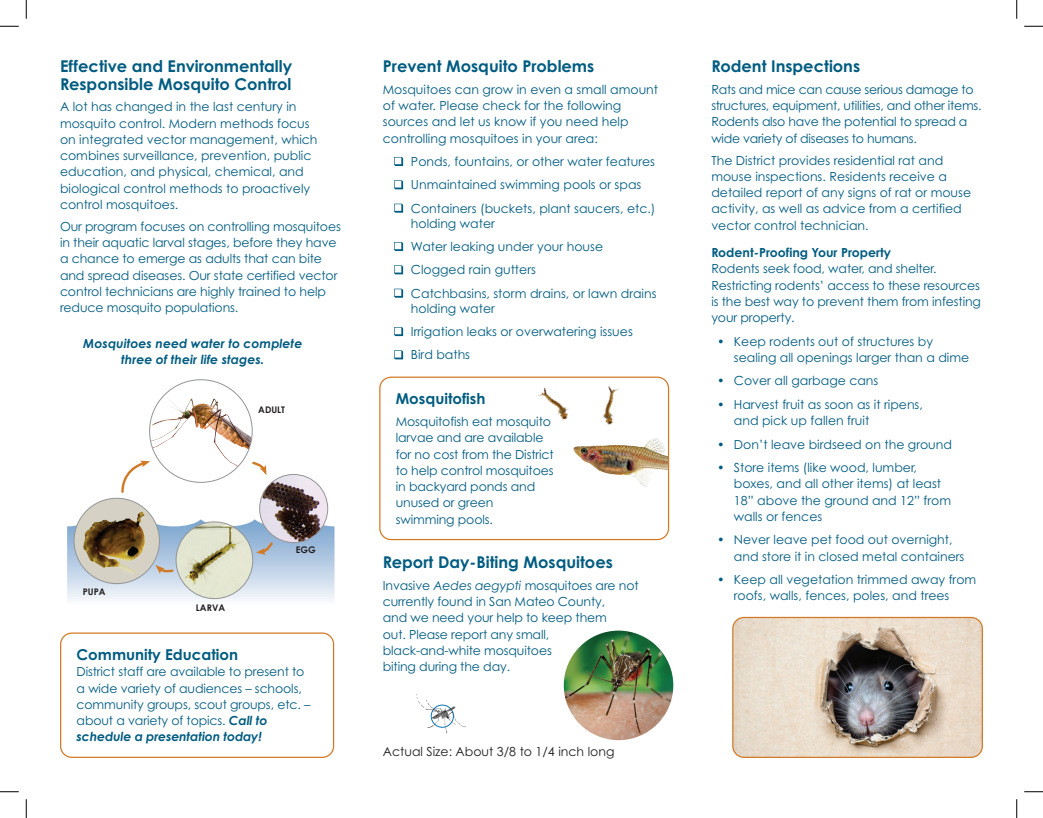
<style>
.page{position:relative;width:1043px;height:818px;background:#fff}
.page>*{position:absolute;margin:0;border:0;box-sizing:border-box;transform-origin:0 0}
.t1{font:700 16.25px/17.5px "Century Gothic Pro";color:#005c81}
.t2{font:700 15px "Century Gothic Pro";color:#005c81}
.t3{font:12.5px/16.2px "Century Gothic Pro";color:#005c81}
.t4{font:12.5px/16.2px "Century Gothic Pro";letter-spacing:-.02em;color:#005c81}
.t5{font:italic 700 12.5px/16.2px "Century Gothic Pro";color:#005c81;text-align:center}
.t6{font:12.5px "Century Gothic Pro";color:#231f20}
.t7{font:700 12.5px "Century Gothic Pro";color:#005c81}
.t8{font:700 9.12px "Century Gothic";color:#231f20}
.s1{font-weight:700;font-style:italic}
.s2{font-style:italic}
</style>
<div class="page">
<div style="left:379px;top:376px;width:290px;height:164px;border:1px solid #d27926;border-radius:11px"></div>
<img style="left:734px;top:618px;width:248px;height:139px">
<div style="left:732px;top:616px;width:250px;height:142px;border:1px solid #d27926;border-radius:11px"></div>
<img style="left:150px;top:394px;width:102px;height:81px">
<div style="left:74px;top:498px;width:85px;height:85px;background:#d5d2c5;border-radius:50%"></div>
<img style="left:80px;top:508px;width:67px;height:11px">
<img style="left:260px;top:474px;width:68px;height:68px;border-radius:34px">
<div style="left:259px;top:474px;width:69px;height:69px;border:1px solid #939598;border-radius:50%"></div>
<svg style="left:251px;top:460px;width:16px;height:15px"></svg>
<svg style="left:67px;top:519px;width:267px;height:121px"></svg>
<svg style="left:121px;top:460px;width:29px;height:33px"></svg>
<img style="left:537px;top:387px;width:31px;height:33px">
<img style="left:602px;top:386px;width:17px;height:39px">
<img style="left:573px;top:438px;width:94px;height:49px">
<img style="left:564px;top:630px;width:109px;height:110px;border-radius:55px">
<svg style="left:394px;top:157px;width:9px;height:9px"></svg>
<svg style="left:394px;top:180px;width:9px;height:9px"></svg>
<svg style="left:394px;top:204px;width:9px;height:9px"></svg>
<svg style="left:394px;top:242px;width:9px;height:9px"></svg>
<svg style="left:394px;top:265px;width:9px;height:9px"></svg>
<svg style="left:394px;top:289px;width:9px;height:9px"></svg>
<svg style="left:394px;top:327px;width:9px;height:9px"></svg>
<svg style="left:394px;top:350px;width:9px;height:9px"></svg>
<div style="left:60px;top:632px;width:274px;height:126px;border:1px solid #d27926;border-radius:11px"></div>
<div style="left:416px;top:692px;width:51px;height:42px;background:#231f20;opacity:.75"></div>
<svg style="left:0;top:25px;width:19px;height:2px"></svg>
<svg style="left:1024px;top:25px;width:18px;height:2px"></svg>
<svg style="left:0;top:791px;width:19px;height:1px"></svg>
<svg style="left:1024px;top:791px;width:18px;height:1px"></svg>
<svg style="left:25px;top:0;width:2px;height:19px"></svg>
<svg style="left:25px;top:799px;width:2px;height:19px"></svg>
<svg style="left:1016px;top:0;width:1px;height:19px"></svg>
<svg style="left:1016px;top:799px;width:1px;height:19px"></svg>
<h1 class="t1" style="left:60px;top:57px;width:234px">Effective and Environmentally<br>Responsible Mosquito Control</h1>
<p class="t3" style="left:60px;top:99px;width:259px">A lot has changed in the last century in mosquito control. Modern methods focus on integrated vector management, which combines surveillance, prevention, public education, and physical, chemical, and biological control methods to proactively control mosquitoes.</p>
<p class="t3" style="left:60px;top:218px;width:282px">Our program focuses on controlling mosquitoes in their aquatic larval stages, before they have a chance to emerge as adults that can bite and spread diseases. Our state certified vector control technicians are highly trained to help reduce mosquito populations.</p>
<p class="t5" style="left:83px;top:335px;width:220px">Mosquitoes need water to complete three of their life stages.</p>
<p class="t8" style="left:83px;top:585px;width:24px">PUPA</p>
<p class="t8" style="left:258px;top:404px;width:28px">ADULT</p>
<p class="t8" style="left:196px;top:602px;width:31px">LARVA</p>
<p class="t8" style="left:296px;top:544px;width:22px">EGG</p>
<p class="t2" style="left:77px;top:645px;width:163px">Community Education</p>
<p class="t3" style="left:77px;top:663px;width:235px">District staff are available to present to a wide variety of audiences – schools, community groups, scout groups, etc. – about a variety of topics. <span class="s1">Call to schedule a presentation today!</span></p>
<h1 class="t1" style="left:383px;top:57px;width:213px">Prevent Mosquito Problems</h1>
<p class="t3" style="left:383px;top:81px;width:277px">Mosquitoes can grow in even a small amount of water. Please check for the following sources and let us know if you need help controlling mosquitoes in your area:</p>
<p class="t3" style="left:411px;top:150px;width:246px;line-height:23.4px">Ponds, fountains, or other water features<br>Unmaintained swimming pools or spas<br>Containers (buckets, plant saucers, etc.)</p>
<p class="t3" style="left:411px;top:211px;width:247px;line-height:23.4px">holding water<br>Water leaking under your house<br>Clogged rain gutters<br>Catchbasins, storm drains, or lawn drains</p>
<p class="t3" style="left:411px;top:296px;width:223px;line-height:23.4px">holding water<br>Irrigation leaks or overwatering issues<br>Bird baths</p>
<p class="t2" style="left:396px;top:389px;width:91px">Mosquitofish</p>
<p class="t3" style="left:396px;top:413px;width:159px">Mosquitofish eat mosquito larvae and are available for no cost from the District to help control mosquitoes in backyard ponds and unused or green swimming pools.</p>
<h1 class="t1" style="left:383px;top:553px;width:232px">Report Day-Biting Mosquitoes</h1>
<p class="t3" style="left:383px;top:577px;width:257px">Invasive <span class="s2">Aedes aegypti</span> mosquitoes are not currently found in San Mateo County,<br>and we need your help to keep them<br>out. Please report any small, black-and-white mosquitoes<br>biting during the day.</p>
<p class="t6" style="left:383px;top:744px;width:233px">Actual Size: About 3/8 to 1/4 inch long</p>
<h1 class="t1" style="left:711px;top:57px;width:150px">Rodent Inspections</h1>
<p class="t4" style="left:711px;top:81px;width:272px">Rats and mice can cause serious damage to structures, equipment, utilities, and other items.<br>Rodents also have the potential to spread a wide variety of diseases to humans.</p>
<p class="t3" style="left:711px;top:152px;width:261px">The District provides residential rat and mouse inspections. Residents receive a detailed report of any signs of rat or mouse activity, as well as advice from a certified vector control technician.</p>
<p class="t7" style="left:711px;top:245px;width:181px">Rodent-Proofing Your Property</p>
<p class="t3" style="left:711px;top:260px;width:271px">Rodents seek food, water, and shelter.<br>Restricting rodents’ access to these resources is the best way to prevent them from infesting your property.</p>
<p class="t3" style="left:734px;top:333px;width:237px;text-indent:-17px">• Keep rodents out of structures by sealing all openings larger than a dime</p>
<p class="t3" style="left:717px;top:372px;width:163px">• Cover all garbage cans</p>
<p class="t3" style="left:734px;top:396px;width:190px;text-indent:-17px">• Harvest fruit as soon as it ripens, and pick up fallen fruit</p>
<p class="t3" style="left:717px;top:436px;width:236px">• Don’t leave birdseed on the ground</p>
<p class="t3" style="left:734px;top:459px;width:219px;text-indent:-17px">• Store items (like wood, lumber, boxes, and all other items) at least<br>18” above the ground and 12” from walls or fences</p>
<p class="t3" style="left:734px;top:531px;width:232px;text-indent:-17px">• Never leave pet food out overnight, and store it in closed metal containers</p>
<p class="t3" style="left:734px;top:571px;width:244px;text-indent:-17px">• Keep all vegetation trimmed away from roofs, walls, fences, poles, and trees</p>
</div>
